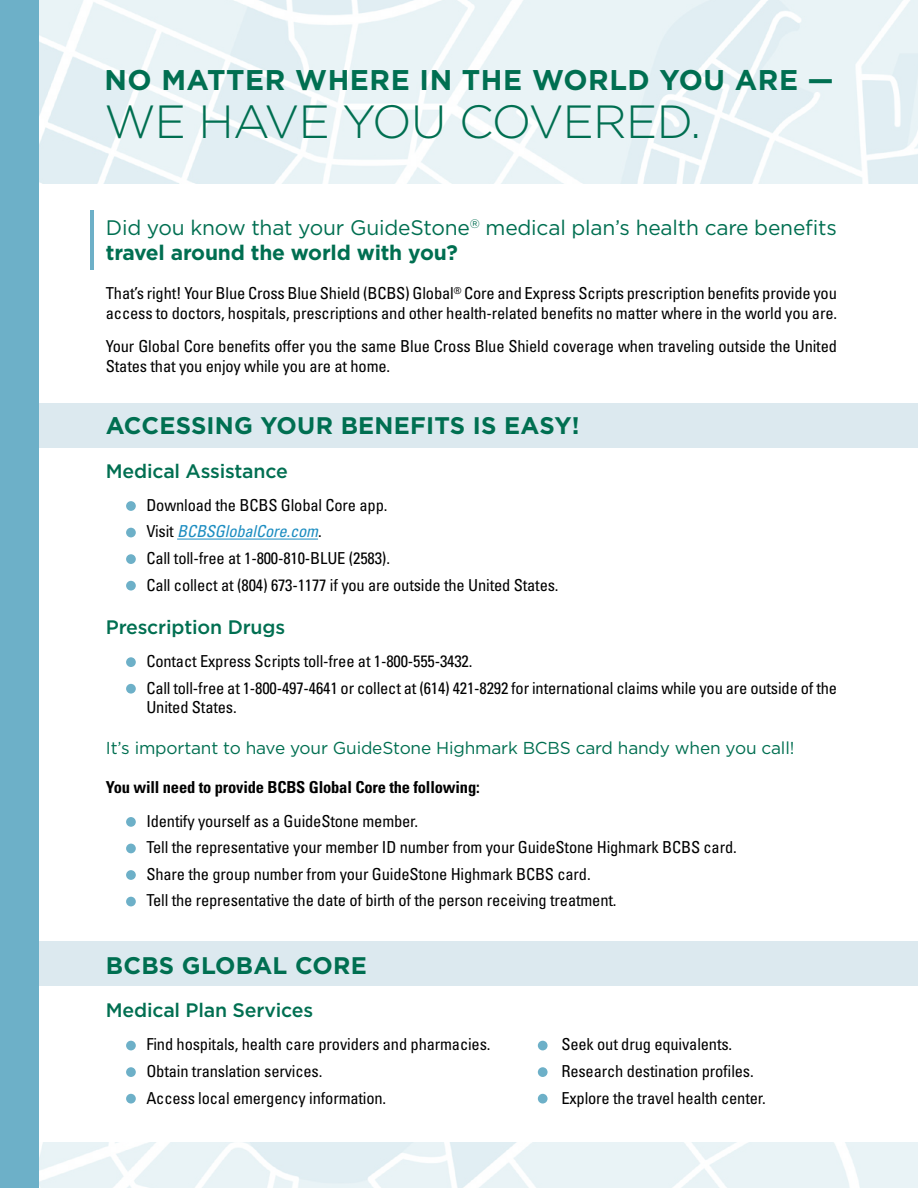
<style>
.page{position:relative;width:918px;height:1188px;background:#fff}
.page>*{position:absolute;margin:0;border:0;box-sizing:border-box;transform-origin:0 0}
.t1{font:300 46.5px "Gotham";letter-spacing:-.015em;color:#006f51}
.t2{font:700 28.5px "Gotham";letter-spacing:.02em;color:#006f51}
.t3{font:700 24px "Gotham";letter-spacing:.01em;color:#006f51}
.t4{font:21px/25.2px "Gotham";letter-spacing:-.01em;color:#006f51}
.t5{font:500 19.5px "Gotham";letter-spacing:-.01em;color:#006f51}
.t6{font:17.25px "Gotham";letter-spacing:-.01em;color:#006f51}
.t7{font:condensed 16.5px/26.5px "Univers";letter-spacing:-.01em;color:#000}
.t8{font:700 condensed 16.5px "Univers";letter-spacing:-.01em;color:#000}
.s1{font-weight:700}
.s2{font-style:italic;color:#1c8dc1}
</style>
<div class="page">
<div style="left:37px;top:404px;width:881px;height:44px;background:#dce9ef"></div>
<div style="left:37px;top:942px;width:881px;height:44px;background:#dce9ef"></div>
<img style="left:39px;top:0;width:879px;height:184px">
<img style="left:39px;top:1143px;width:879px;height:45px">
<hr style="left:177px;top:539px;width:141px;height:1px;background:#1c8dc1">
<div style="left:126px;top:501px;width:10px;height:10px;background:#6db0c8;border-radius:50%"></div>
<div style="left:126px;top:528px;width:10px;height:9px;background:#6db0c8;border-radius:50%"></div>
<div style="left:126px;top:554px;width:10px;height:10px;background:#6db0c8;border-radius:50%"></div>
<div style="left:126px;top:581px;width:10px;height:10px;background:#6db0c8;border-radius:50%"></div>
<div style="left:126px;top:657px;width:10px;height:10px;background:#6db0c8;border-radius:50%"></div>
<div style="left:126px;top:684px;width:10px;height:10px;background:#6db0c8;border-radius:50%"></div>
<div style="left:126px;top:817px;width:10px;height:10px;background:#6db0c8;border-radius:50%"></div>
<div style="left:126px;top:844px;width:10px;height:9px;background:#6db0c8;border-radius:50%"></div>
<div style="left:126px;top:870px;width:10px;height:10px;background:#6db0c8;border-radius:50%"></div>
<div style="left:126px;top:897px;width:10px;height:9px;background:#6db0c8;border-radius:50%"></div>
<div style="left:126px;top:1041px;width:10px;height:9px;background:#6db0c8;border-radius:50%"></div>
<div style="left:538px;top:1041px;width:10px;height:9px;background:#6db0c8;border-radius:50%"></div>
<div style="left:126px;top:1067px;width:10px;height:10px;background:#6db0c8;border-radius:50%"></div>
<div style="left:538px;top:1067px;width:10px;height:10px;background:#6db0c8;border-radius:50%"></div>
<div style="left:126px;top:1094px;width:10px;height:10px;background:#6db0c8;border-radius:50%"></div>
<div style="left:538px;top:1094px;width:10px;height:10px;background:#6db0c8;border-radius:50%"></div>
<div style="left:0;top:0;width:39px;height:1188px;background:#6db0c8"></div>
<hr style="left:91px;top:210px;width:3px;height:59px;background:#6db0c8">
<h2 class="t2" style="left:104px;top:64px;width:731px">NO MATTER WHERE IN THE WORLD YOU ARE —</h2>
<h1 class="t1" style="left:104px;top:97px;width:598px">WE HAVE YOU COVERED.</h1>
<p class="t4" style="left:106px;top:214px;width:733px">Did you know that your GuideStone<sup>®</sup> medical plan’s health care benefits <span class="s1">travel around the world with you?</span></p>
<p class="t7" style="left:106px;top:283px;width:733px;line-height:19.8px">That’s right! Your Blue Cross Blue Shield (BCBS) Global<sup>®</sup> Core and Express Scripts prescription benefits provide you access to doctors, hospitals, prescriptions and other health-related benefits no matter where in the world you are.</p>
<p class="t7" style="left:106px;top:336px;width:733px;line-height:19.8px">Your Global Core benefits offer you the same Blue Cross Blue Shield coverage when traveling outside the United<br>States that you enjoy while you are at home.</p>
<h3 class="t3" style="left:106px;top:412px;width:475px">ACCESSING YOUR BENEFITS IS EASY!</h3>
<p class="t5" style="left:106px;top:460px;width:184px">Medical Assistance</p>
<p class="t7" style="left:146px;top:492px;width:414px">Download the BCBS Global Core app.<br>Visit <span class="s2">BCBSGlobalCore.com</span>.<br>Call toll-free at 1-800-810-BLUE (2583).<br>Call collect at (804) 673-1177 if you are outside the United States.</p>
<p class="t5" style="left:106px;top:616px;width:181px">Prescription Drugs</p>
<p class="t7" style="left:146px;top:648px;width:692px">Contact Express Scripts toll-free at 1-800-555-3432.<br>Call toll-free at 1-800-497-4641 or collect at (614) 421-8292 for international claims while you are outside of the</p>
<p class="t7" style="left:146px;top:694px;width:92px">United States.</p>
<p class="t6" style="left:106px;top:738px;width:690px">It’s important to have your GuideStone Highmark BCBS card handy when you call!</p>
<p class="t8" style="left:106px;top:777px;width:375px">You will need to provide BCBS Global Core the following:</p>
<p class="t7" style="left:146px;top:807px;width:592px">Identify yourself as a GuideStone member.<br>Tell the representative your member ID number from your GuideStone Highmark BCBS card.<br>Share the group number from your GuideStone Highmark BCBS card.<br>Tell the representative the date of birth of the person receiving treatment.</p>
<h3 class="t3" style="left:106px;top:952px;width:263px">BCBS GLOBAL CORE</h3>
<p class="t5" style="left:106px;top:999px;width:209px">Medical Plan Services</p>
<p class="t7" style="left:146px;top:1031px;width:346px">Find hospitals, health care providers and pharmacies.</p>
<p class="t7" style="left:561px;top:1031px;width:172px">Seek out drug equivalents.</p>
<p class="t7" style="left:146px;top:1058px;width:178px">Obtain translation services.</p>
<p class="t7" style="left:561px;top:1058px;width:194px">Research destination profiles.</p>
<p class="t7" style="left:146px;top:1084px;width:241px">Access local emergency information.</p>
<p class="t7" style="left:561px;top:1084px;width:206px">Explore the travel health center.</p>
</div>
